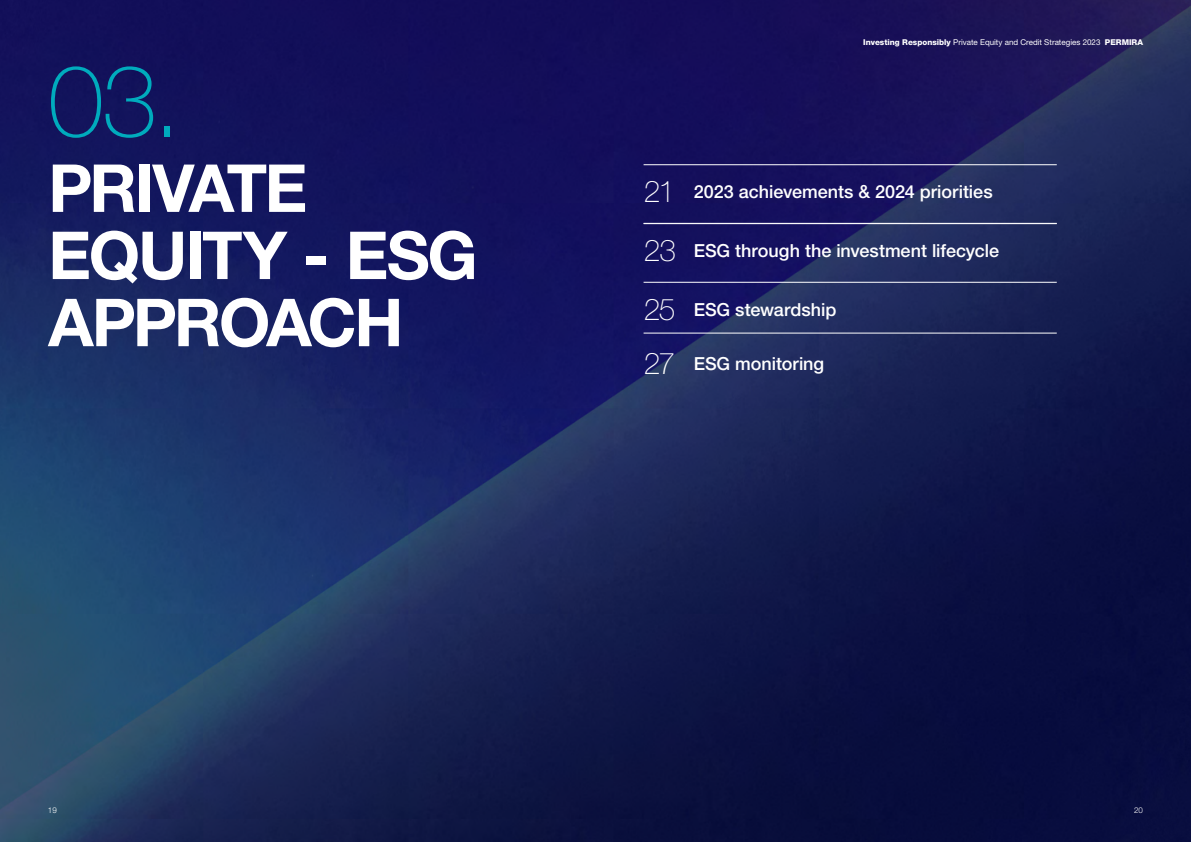
<style>
.page{position:relative;width:1191px;height:842px;background:#fff}
.page>*{position:absolute;margin:0;border:0;box-sizing:border-box;transform-origin:0 0}
.t1{font:100 100px "Helvetica Neue LT Pro";color:#00abbd}
.t2{font:700 66.3px/67.1px "Helvetica Neue LT Pro";letter-spacing:-.04em;color:#fff}
.t3{font:100 30px/54.4px "Helvetica Neue LT Pro";color:#fff}
.t4{font:500 18px "Helvetica Neue LT Pro";color:#fff}
.t5{font:8px "Helvetica Neue LT Pro";color:#fff}
.t6{font:300 8px "Helvetica Neue LT Pro";color:#fff}
.s1{font-weight:800}
.s2{font-weight:100;font-size:30px}
</style>
<div class="page">
<img style="left:0;top:0;width:1191px;height:842px">
<hr style="left:643px;top:165px;width:413px;height:1px;background:#fff">
<hr style="left:643px;top:223px;width:413px;height:1px;background:#fff">
<hr style="left:643px;top:282px;width:413px;height:1px;background:#fff">
<hr style="left:643px;top:333px;width:413px;height:1px;background:#fff">
<h1 class="t1" style="left:48px;top:42px;width:134px">03.</h1>
<h2 class="t2" style="left:48px;top:153px;width:431px">PRIVATE<br>EQUITY - ESG<br>APPROACH</h2>
<p class="t5" style="left:863px;top:37px;width:281px"><span class="s1">Investing Responsibly</span> Private Equity and Credit Strategies 2023 <span class="s1">PERMIRA</span></p>
<p class="t4" style="left:643px;top:181px;width:350px"><span class="s2">21</span> 2023 achievements &amp; 2024 priorities</p>
<p class="t4" style="left:643px;top:240px;width:357px"><span class="s2">23</span> ESG through the investment lifecycle</p>
<h3 class="t3" style="left:643px;top:282px;width:33px">25<br>27</h3>
<p class="t4" style="left:694px;top:298px;width:144px">ESG stewardship</p>
<p class="t4" style="left:694px;top:353px;width:132px">ESG monitoring</p>
<p class="t6" style="left:48px;top:805px;width:10px">19</p>
<p class="t6" style="left:1134px;top:805px;width:10px">20</p>
</div>
